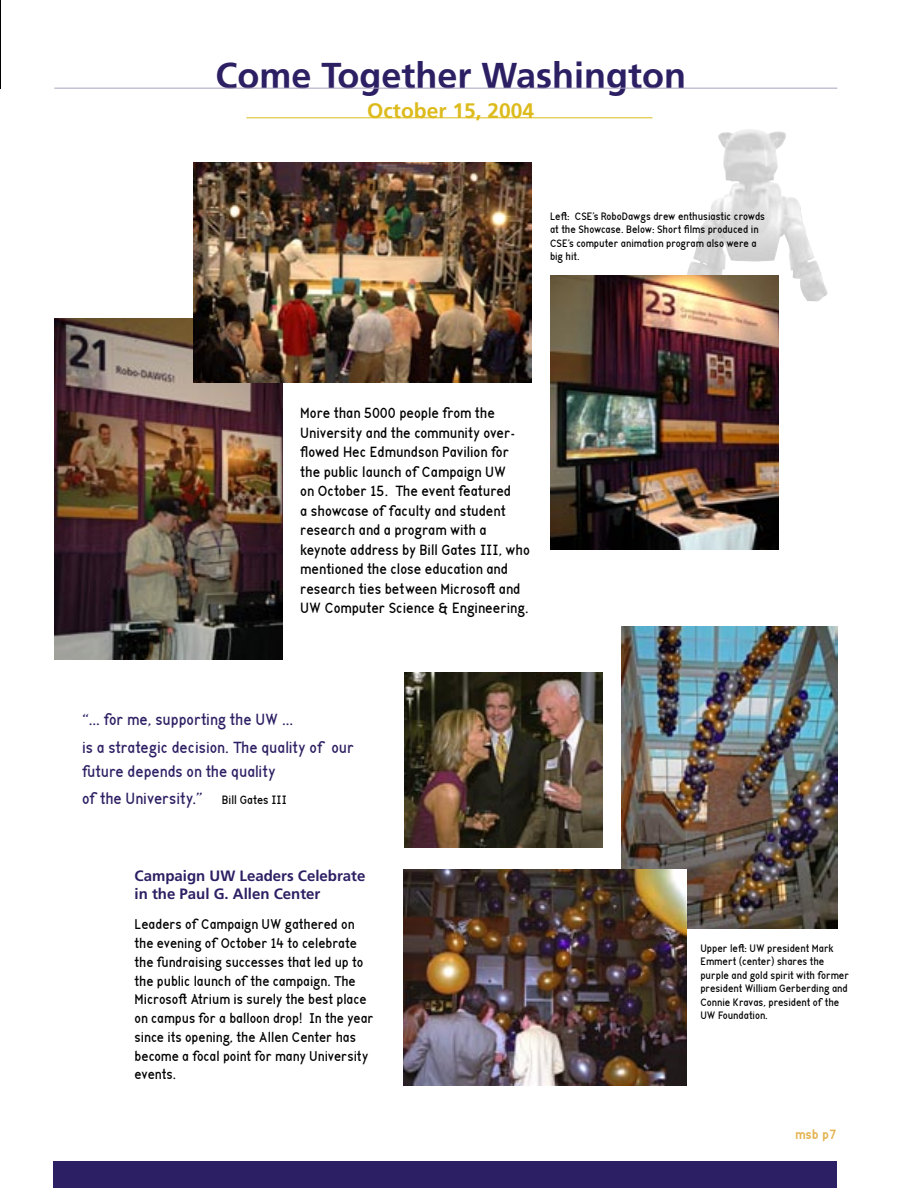
<style>
.page{position:relative;width:918px;height:1188px;background:#fff}
.page>*{position:absolute;margin:0;border:0;box-sizing:border-box;transform-origin:0 0}
.t1{font:700 36px "Frutiger LT Std";color:#2d1f63}
.t2{font:700 21px "Frutiger LT Std";color:#ddbb1d}
.t3{font:18px/27.3px "Gf Index";color:#2d1f63}
.t4{font:16.5px/19.5px "Gf Index";color:#000}
.t5{font:15.75px/18.8px "Gf Index";color:#000}
.t6{font:700 15px/18px "Frutiger LT Std";color:#2d1f63}
.t7{font:700 15px "Gf Index";color:#e4b453}
.t8{font:12px/13.5px "Gf Index";color:#000}
.s1{font-size:13.5px;color:#000}
</style>
<div class="page">
<div style="left:53px;top:1161px;width:784px;height:27px;background:#2d1f63"></div>
<hr style="left:0;top:0;width:1px;height:88px;background:#000">
<img style="left:621px;top:626px;width:216px;height:303px">
<img style="left:404px;top:673px;width:199px;height:175px">
<img style="left:403px;top:869px;width:284px;height:216px">
<img style="left:54px;top:318px;width:229px;height:341px">
<img style="left:193px;top:163px;width:338px;height:219px">
<hr style="left:54px;top:88px;width:783px;height:1px;background:#aaa0be">
<hr style="left:246px;top:118px;width:406px;height:1px;background:#ddbb1d">
<img style="left:687px;top:129px;width:141px;height:173px">
<img style="left:550px;top:275px;width:229px;height:275px">
<h1 class="t1" style="left:215px;top:54px;width:472px">Come Together Washington</h1>
<p class="t2" style="left:367px;top:98px;width:168px">October 15, 2004</p>
<p class="t8" style="left:550px;top:210px;width:217px">Left: CSE’s RoboDawgs drew enthusiastic crowds at the Showcase. Below: Short films produced in CSE’s computer animation program also were a big hit.</p>
<p class="t4" style="left:300px;top:404px;width:231px">More than 5000 people from the University and the community over&shy;flowed Hec Edmundson Pavilion for the public launch of Campaign UW<br>on October 15. The event featured<br>a showcase of faculty and student research and a program with a keynote address by Bill Gates III, who mentioned the close education and research ties between Microsoft and UW Computer Science &amp; Engineering.</p>
<p class="t3" style="left:82px;top:707px;width:274px">“... for me, supporting the UW ...<br>is a strategic decision. The quality of our</p>
<p class="t3" style="left:82px;top:758px;width:206px">future depends on the quality of the University.” <span class="s1">Bill Gates III</span></p>
<p class="t6" style="left:135px;top:867px;width:232px">Campaign UW Leaders Celebrate in the Paul G. Allen Center</p>
<p class="t5" style="left:135px;top:916px;width:241px">Leaders of Campaign UW gathered on the evening of October 14 to celebrate the fundraising successes that led up to the public launch of the campaign. The Microsoft Atrium is surely the best place on campus for a balloon drop! In the year since its opening, the Allen Center has become a focal point for many University events.</p>
<p class="t8" style="left:700px;top:942px;width:150px">Upper left: UW president Mark<br>Emmert (center) shares the purple and gold spirit with former president William Gerberding and<br>Connie Kravas, president of the<br>UW Foundation.</p>
<p class="t7" style="left:795px;top:1127px;width:43px">msb p7</p>
</div>
